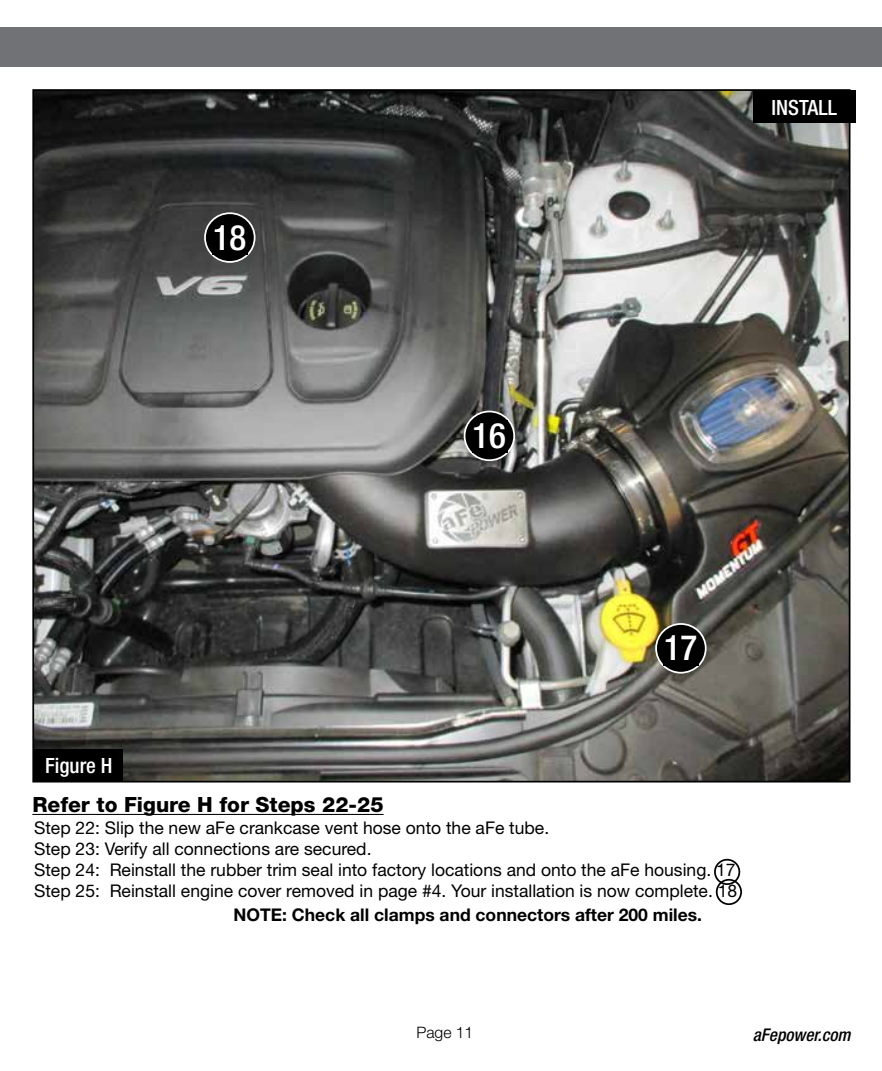
<style>
.page{position:relative;width:882px;height:1071px;background:#fff}
.page>*{position:absolute;margin:0;border:0;box-sizing:border-box;transform-origin:0 0}
.t1{font:500 condensed 35px "Helvetica Neue";color:#fff}
.t2{font:800 21px "Helvetica Neue";color:#000}
.t3{font:500 condensed 21px "Helvetica Neue";color:#fff}
.t4{font:17.5px/21px "Helvetica Neue";color:#000}
.t5{font:700 17.5px "Helvetica Neue";color:#000}
.t6{font:italic 500 condensed 17.5px "Helvetica Neue";color:#000}
.t7{font:300 15.75px "Helvetica Neue";color:#000}
</style>
<div class="page">
<img style="left:35px;top:92px;width:812px;height:688px">
<div style="left:0;top:27px;width:882px;height:40px;background:#717275"></div>
<div style="left:33px;top:749px;width:90px;height:33px;background:#000"></div>
<div style="left:753px;top:90px;width:103px;height:33px;background:#000"></div>
<div style="left:716px;top:879px;width:26px;height:26px;border:2px solid #000;border-radius:50%"></div>
<svg style="left:205px;top:213px;width:50px;height:49px"></svg>
<div style="left:204px;top:212px;width:52px;height:51px;border:2px solid #fff;border-radius:50%"></div>
<div style="left:213px;top:222px;width:35px;height:33px;background:#000"></div>
<svg style="left:465px;top:411px;width:49px;height:49px"></svg>
<div style="left:464px;top:411px;width:51px;height:50px;border:2px solid #fff;border-radius:50%"></div>
<div style="left:472px;top:420px;width:36px;height:33px;background:#000"></div>
<svg style="left:656px;top:624px;width:50px;height:49px"></svg>
<div style="left:655px;top:623px;width:52px;height:51px;border:2px solid #fff;border-radius:50%"></div>
<div style="left:664px;top:633px;width:35px;height:33px;background:#000"></div>
<hr style="left:32px;top:814px;width:352px;height:1px;background:#000">
<div style="left:714px;top:859px;width:26px;height:26px;border:2px solid #000;border-radius:50%"></div>
<h1 class="t1" style="left:213px;top:216px;width:35px">18</h1>
<h1 class="t1" style="left:472px;top:415px;width:35px">16</h1>
<p class="t3" style="left:771px;top:95px;width:67px">INSTALL</p>
<p class="t3" style="left:45px;top:753px;width:69px">Figure H</p>
<p class="t2" style="left:32px;top:792px;width:353px">Refer to Figure H for Steps 22-25</p>
<h1 class="t1" style="left:664px;top:627px;width:35px">17</h1>
<p class="t4" style="left:34px;top:817px;width:705px">Step 22: Slip the new aFe crankcase vent hose onto the aFe tube.<br>Step 23: Verify all connections are secured.<br>Step 24: Reinstall the rubber trim seal into factory locations and onto the aFe housing. 17<br>Step 25: Reinstall engine cover removed in page #4. Your installation is now complete. 18</p>
<p class="t5" style="left:234px;top:904px;width:470px">NOTE: Check all clamps and connectors after 200 miles.</p>
<p class="t7" style="left:416px;top:1023px;width:58px">Page 11</p>
<p class="t6" style="left:753px;top:1024px;width:99px">aFepower.com</p>
</div>
